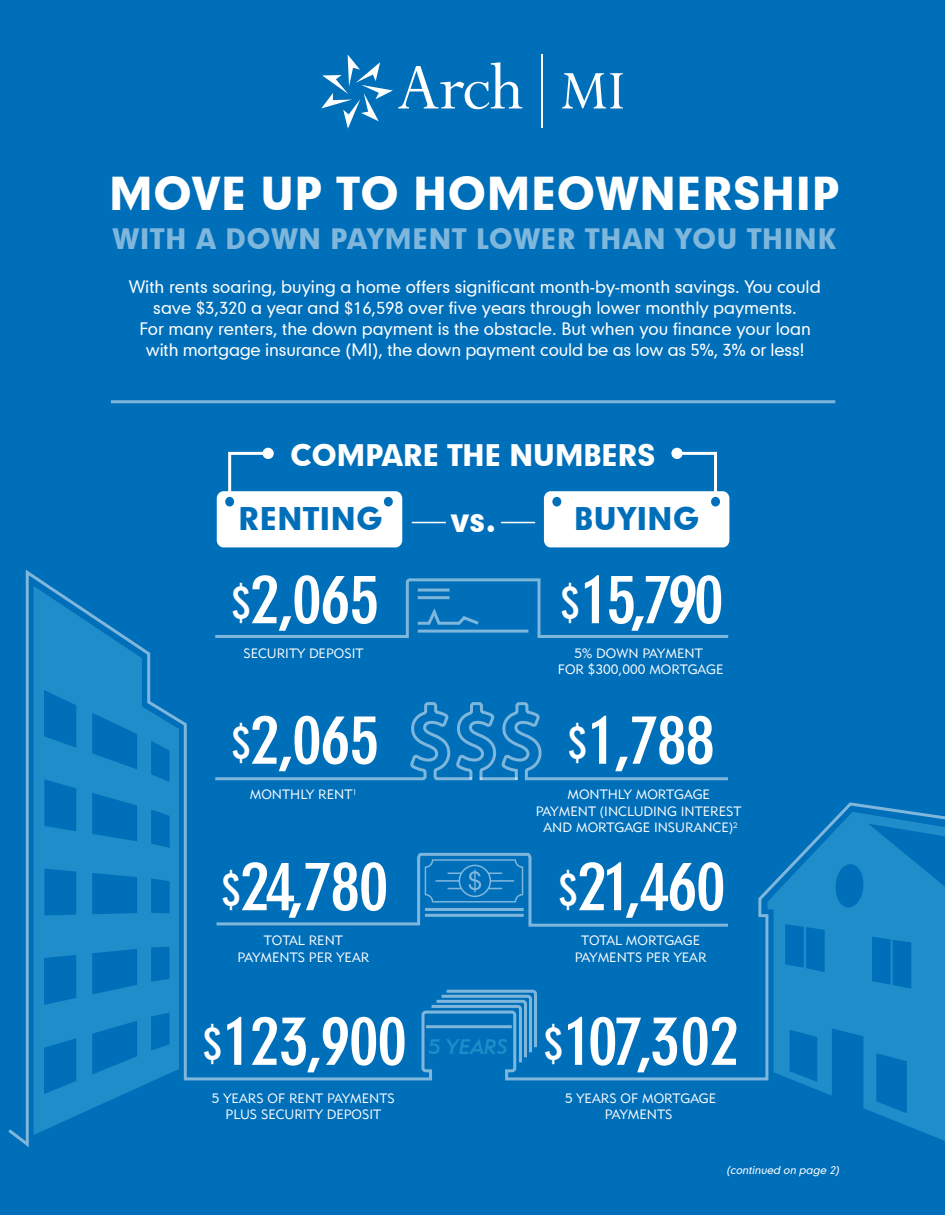
<style>
.page{position:relative;width:945px;height:1215px;background:#006fba}
.page>*{position:absolute;margin:0;border:0;box-sizing:border-box;transform-origin:0 0}
.t1{font:64.8px/140.6px "Geometric 706 BT Bold Condensed B";letter-spacing:-.04em;color:#fff;scale:1.11 1}
.t2{font:43.5px "Geometric 706 BT Black B";color:#fff}
.t3{font:30px "Geometric 706 BT Black B";color:#006fba}
.t4{font:28.5px "Geometric 706 BT Black B";letter-spacing:-.02em;color:#fff}
.t5{font:27px "Geometric 706 BT Black B";letter-spacing:.01em;color:rgb(255 255 255/.5)}
.t6{font:21px "Geometric 415 BT Medium Italic A";letter-spacing:-.01em;color:#1e8dc9}
.t7{font:16.5px/21px "Geometric 706 BT Medium B";color:#fff;text-align:center}
.t8{font:13.5px/16.5px "Geometric 415 BT Lite A";color:#fff;text-align:center}
.t9{font:italic 10.5px "Geometric 706 BT Medium B";color:#fff}
.s1{font-size:33px;color:#fff}
.s2{font-size:44.55px}
</style>
<div class="page">
<div style="left:217px;top:491px;width:185px;height:56px;background:#fff;border-radius:7px"></div>
<div style="left:384px;top:497px;width:9px;height:9px;background:#006fba;border-radius:50%"></div>
<div style="left:225px;top:497px;width:9px;height:9px;background:#006fba;border-radius:50%"></div>
<div style="left:544px;top:491px;width:185px;height:56px;background:#fff;border-radius:7px"></div>
<div style="left:711px;top:497px;width:9px;height:9px;background:#006fba;border-radius:50%"></div>
<div style="left:552px;top:497px;width:9px;height:9px;background:#006fba;border-radius:50%"></div>
<svg style="left:8px;top:570px;width:937px;height:577px"></svg>
<hr style="left:501px;top:522px;width:34px;height:1px;background:#fff">
<hr style="left:412px;top:522px;width:34px;height:1px;background:#fff">
<svg style="left:432px;top:990px;width:105px;height:72px"></svg>
<svg style="left:321px;top:55px;width:201px;height:74px"></svg>
<hr style="left:542px;top:54px;width:1px;height:74px;background:#fff">
<svg style="left:562px;top:73px;width:61px;height:35px"></svg>
<svg style="left:227px;top:450px;width:44px;height:48px"></svg>
<div style="left:263px;top:448px;width:11px;height:11px;background:#fff;border-radius:50%"></div>
<svg style="left:674px;top:451px;width:45px;height:47px"></svg>
<div style="left:671px;top:448px;width:12px;height:11px;background:#fff;border-radius:50%"></div>
<hr style="left:111px;top:400px;width:724px;height:3px;background:#fff">
<h2 class="t2" style="left:109px;top:164px;width:733px">MOVE UP TO HOMEOWNERSHIP</h2>
<h3 class="t5" style="left:113px;top:220px;width:725px">WITH A DOWN PAYMENT LOWER THAN YOU THINK</h3>
<p class="t7" style="left:129px;top:275px;width:693px">With rents soaring, buying a home offers significant month-by-month savings. You could save $3,320 a year and $16,598 over five years through lower monthly payments.<br>For many renters, the down payment is the obstacle. But when you finance your loan with mortgage insurance (MI), the down payment could be as low as 5%, 3% or less!</p>
<h3 class="t4" style="left:290px;top:435px;width:367px">COMPARE THE NUMBERS</h3>
<h3 class="t3" style="left:238px;top:498px;width:146px">RENTING</h3>
<h3 class="t3" style="left:451px;top:498px;width:250px"><span class="s1">vs.</span> BUYING</h3>
<h1 class="t1" style="left:230px;top:529px;width:136px"><span class="s2">$</span>2,065</h1>
<p class="t8" style="left:243px;top:645px;width:122px">SECURITY DEPOSIT</p>
<h1 class="t1" style="left:230px;top:670px;width:136px"><span class="s2">$</span>2,065</h1>
<p class="t8" style="left:250px;top:786px;width:109px">MONTHLY RENT<sup>1</sup></p>
<h1 class="t1" style="left:560px;top:529px;width:150px"><span class="s2">$</span>15,790 <span class="s2">$</span>1,788</h1>
<p class="t8" style="left:558px;top:645px;width:167px">5% DOWN PAYMENT<br>FOR $300,000 MORTGAGE</p>
<p class="t8" style="left:536px;top:786px;width:207px">MONTHLY MORTGAGE<br>PAYMENT (INCLUDING INTEREST<br>AND MORTGAGE INSURANCE)<sup>2</sup></p>
<h1 class="t1" style="left:221px;top:816px;width:154px"><span class="s2">$</span>24,780</h1>
<h1 class="t1" style="left:558px;top:816px;width:154px"><span class="s2">$</span>21,460</h1>
<p class="t8" style="left:237px;top:932px;width:133px">TOTAL RENT<br>PAYMENTS PER YEAR</p>
<p class="t8" style="left:575px;top:932px;width:133px">TOTAL MORTGAGE<br>PAYMENTS PER YEAR</p>
<h1 class="t1" style="left:202px;top:971px;width:187px"><span class="s2">$</span>123,900</h1>
<h1 class="t1" style="left:543px;top:971px;width:180px"><span class="s2">$</span>107,302</h1>
<p class="t6" style="left:429px;top:1034px;width:81px">5 YEARS</p>
<p class="t8" style="left:212px;top:1089px;width:184px">5 YEARS OF RENT PAYMENTS<br>PLUS SECURITY DEPOSIT</p>
<p class="t8" style="left:565px;top:1089px;width:153px">5 YEARS OF MORTGAGE<br>PAYMENTS</p>
<p class="t9" style="left:726px;top:1163px;width:117px">(continued on page 2)</p>
</div>
